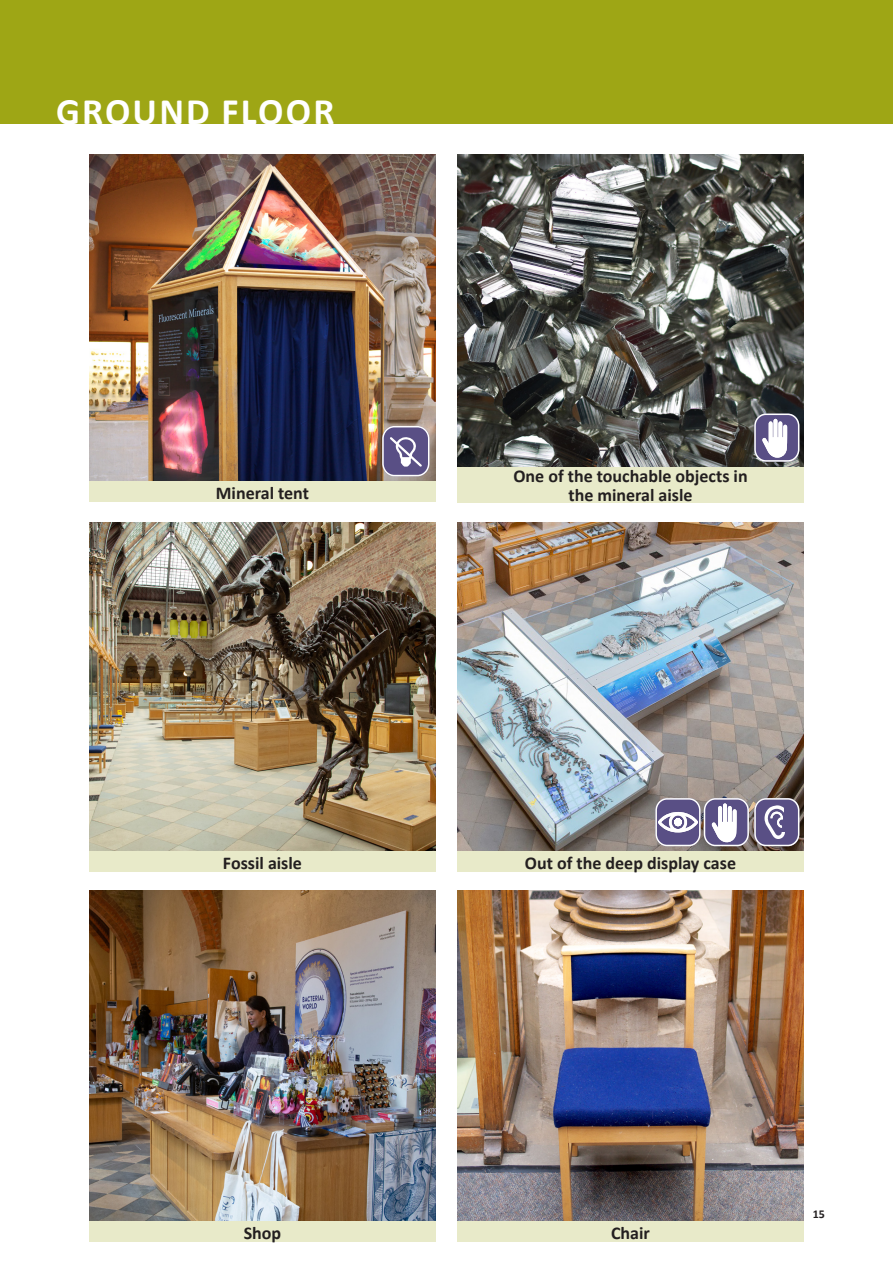
<style>
.page{position:relative;width:893px;height:1263px;background:#fff}
.page>*{position:absolute;margin:0;border:0;box-sizing:border-box;transform-origin:0 0}
.t1{font:700 37.5px "Calibri";letter-spacing:.06em;color:#fff}
.t2{font:700 18px/19.5px "Calibri";color:#231f20;text-align:center}
.t3{font:700 12px "Calibri";color:#231f20}
</style>
<div class="page">
<div style="left:0;top:0;width:893px;height:123px;background:#9ea615"></div>
<img style="left:90px;top:154px;width:345px;height:328px">
<img style="left:457px;top:154px;width:347px;height:313px">
<img style="left:89px;top:523px;width:347px;height:328px">
<img style="left:457px;top:523px;width:347px;height:328px">
<img style="left:89px;top:891px;width:347px;height:330px">
<img style="left:457px;top:891px;width:347px;height:330px">
<div style="left:754px;top:414px;width:45px;height:47px;background:#594f85;border-radius:11px"></div>
<div style="left:754px;top:414px;width:45px;height:48px;border:2px solid #fff;border-radius:11px"></div>
<svg style="left:762px;top:419px;width:25px;height:39px"></svg>
<div style="left:89px;top:482px;width:347px;height:20px;background:#e8eac9"></div>
<div style="left:89px;top:851px;width:347px;height:21px;background:#e8eac9"></div>
<div style="left:89px;top:1221px;width:347px;height:21px;background:#e8eac9"></div>
<div style="left:457px;top:467px;width:347px;height:35px;background:#e8eac9"></div>
<div style="left:457px;top:851px;width:347px;height:21px;background:#e8eac9"></div>
<div style="left:457px;top:1221px;width:347px;height:21px;background:#e8eac9"></div>
<div style="left:382px;top:426px;width:47px;height:50px;background:#594f85;border-radius:12px"></div>
<div style="left:382px;top:426px;width:47px;height:50px;border:2px solid #fff;border-radius:12px"></div>
<svg style="left:390px;top:437px;width:32px;height:30px"></svg>
<div style="left:655px;top:798px;width:45px;height:48px;background:#594f85;border-radius:11px"></div>
<div style="left:655px;top:798px;width:46px;height:48px;border:2px solid #fff;border-radius:11px"></div>
<svg style="left:658px;top:812px;width:40px;height:21px"></svg>
<div style="left:674px;top:818px;width:8px;height:8px;background:#fff;border-radius:50%"></div>
<div style="left:754px;top:798px;width:45px;height:48px;background:#594f85;border-radius:11px"></div>
<div style="left:754px;top:798px;width:45px;height:48px;border:2px solid #fff;border-radius:11px"></div>
<svg style="left:764px;top:805px;width:21px;height:34px"></svg>
<div style="left:704px;top:798px;width:45px;height:48px;background:#594f85;border-radius:11px"></div>
<div style="left:704px;top:798px;width:45px;height:48px;border:2px solid #fff;border-radius:11px"></div>
<svg style="left:712px;top:803px;width:25px;height:40px"></svg>
<p class="t1" style="left:56px;top:85px;width:280px">GROUND FLOOR</p>
<p class="t2" style="left:216px;top:482px;width:95px">Mineral tent</p>
<p class="t2" style="left:223px;top:852px;width:80px">Fossil aisle</p>
<p class="t2" style="left:244px;top:1222px;width:39px">Shop</p>
<p class="t2" style="left:513px;top:465px;width:236px">One of the touchable objects in the mineral aisle</p>
<p class="t2" style="left:525px;top:852px;width:213px">Out of the deep display case</p>
<p class="t2" style="left:611px;top:1222px;width:40px">Chair</p>
<p class="t3" style="left:813px;top:1205px;width:14px">15</p>
</div>
